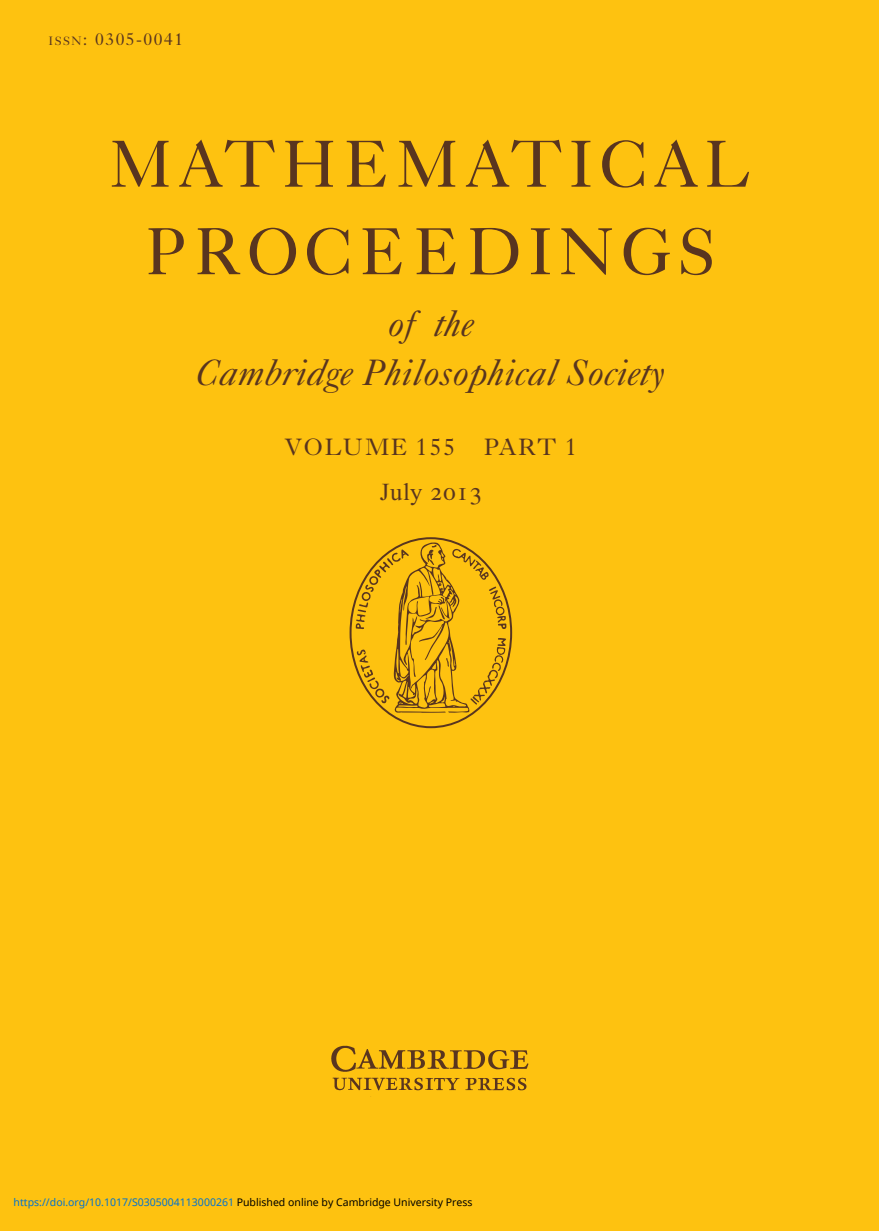
<style>
.page{position:relative;width:879px;height:1231px;background:#fff}
.page>*{position:absolute;margin:0;border:0;box-sizing:border-box;transform-origin:0 0}
.t1{font:66.5px/87.5px "Caslon Five Forty";letter-spacing:.085em;color:#59351f;text-align:center}
.t2{font:italic 36.75px/49px "Caslon Five Forty";letter-spacing:.01em;color:#59351f;text-align:center}
.t3{font:24.5px "Imprint";letter-spacing:.035em;color:#59351f}
.t4{font:24.5px "Times New Roman";color:#59351f}
.t5{font:17.5px "Caslon Five Forty";letter-spacing:.09em;color:#59351f}
.t6{font:10.5px "Noto Sans";color:#0172cf}
.s1{font-size:12.25px}
.s2{font-family:"Times Roman SC"}
.s3{color:#000}
</style>
<div class="page">
<div style="left:0;top:0;width:878px;height:1231px;background:#fec210"></div>
<svg style="left:349px;top:537px;width:163px;height:191px"></svg>
<img style="left:331px;top:1045px;width:198px;height:52px">
<h3 class="t5" style="left:48px;top:32px;width:136px"><span class="s1">ISSN</span>: 0305-0041</h3>
<h1 class="t1" style="left:110px;top:127px;width:643px">MATHEMATICAL<br>PROCEEDINGS</h1>
<h2 class="t2" style="left:196px;top:302px;width:470px">of the<br>Cambridge Philosophical Society</h2>
<h3 class="t3" style="left:284px;top:437px;width:295px">VOLUME 155 PART 1</h3>
<h3 class="t4" style="left:379px;top:483px;width:104px">July <span class="s2">2013</span></h3>
<p class="t6" style="left:14px;top:1195px;width:460px">https://doi.org/10.1017/S0305004113000261 <span class="s3">Published online by Cambridge University Press</span></p>
</div>
